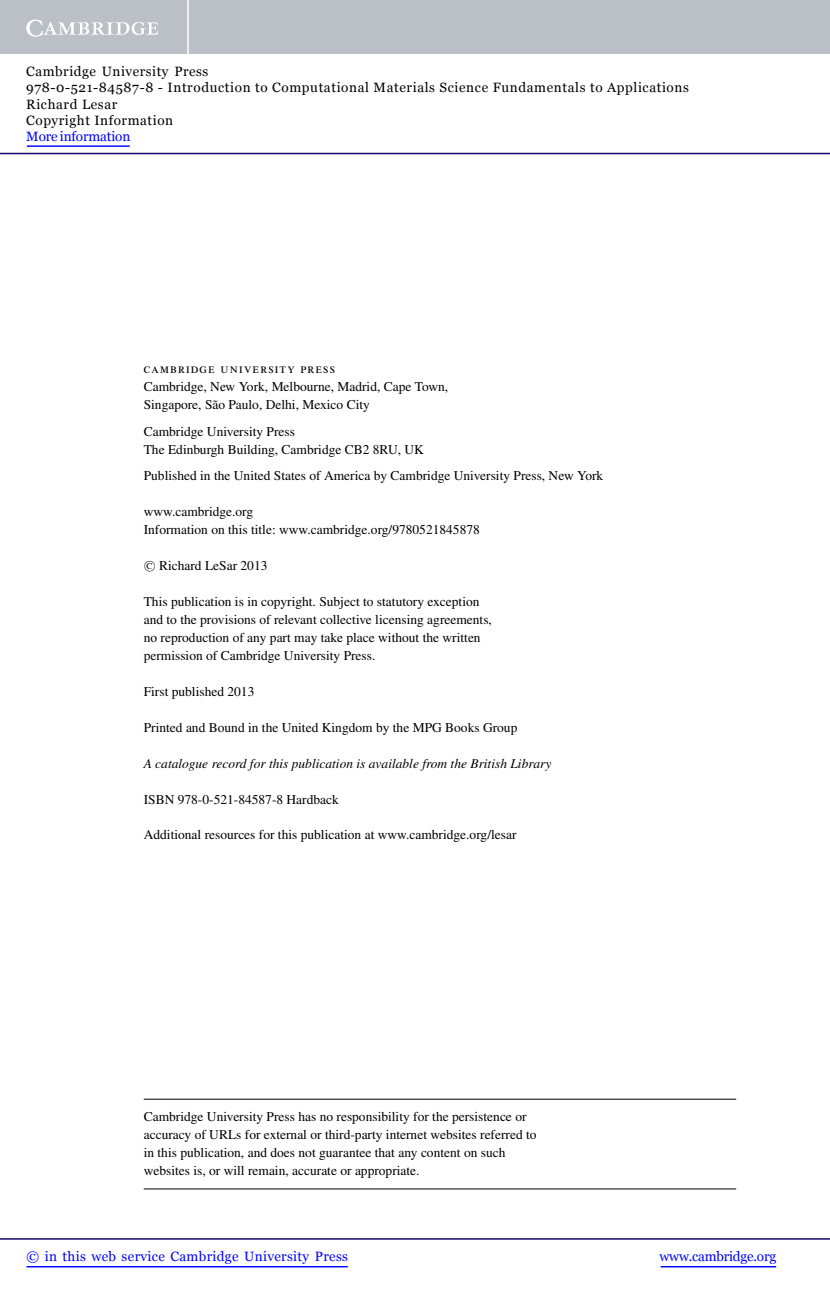
<style>
.page{position:relative;width:830px;height:1290px;background:#fff}
.page>*{position:absolute;margin:0;border:0;box-sizing:border-box;transform-origin:0 0}
.t1{font:13.5px/18px "Times";color:#000}
.t2{font:13.5px/16.2px "Georgia";letter-spacing:.045em;color:#000}
.t3{font:italic 13.5px "Times";color:#000}
.t4{font:13.5px "Georgia";letter-spacing:.025em;color:#00f}
.t5{font:13.5px "Times Roman SC";letter-spacing:.085em;color:#000}
.t6{font:13.5px "Georgia";letter-spacing:-.015em;color:#00f}
.t7{font:13.5px "Georgia";letter-spacing:-.01em;color:#00f}
.s1{font-family:"MTSY";font-size:12px}
.s2{font-size:9px}
</style>
<div class="page">
<hr style="left:144px;top:1098px;width:591px;height:1px;background:#000">
<hr style="left:144px;top:1188px;width:591px;height:1px;background:#000">
<div style="left:0;top:0;width:829px;height:54px;background:#bac0c6"></div>
<svg style="left:26px;top:20px;width:132px;height:17px"></svg>
<hr style="left:187px;top:0;width:2px;height:54px;background:#fff">
<hr style="left:0;top:153px;width:829px;height:1px;background:#150666">
<hr style="left:27px;top:145px;width:103px;height:2px;background:#00f">
<hr style="left:660px;top:1265px;width:115px;height:2px;background:#00f">
<hr style="left:0;top:1237px;width:829px;height:2px;background:#150666">
<hr style="left:26px;top:1265px;width:321px;height:2px;background:#00f">
<p class="t2" style="left:26px;top:63px;width:663px">Cambridge University Press<br>978-0-521-84587-8 - Introduction to Computational Materials Science Fundamentals to Applications Richard Lesar<br>Copyright Information</p>
<p class="t7" style="left:26px;top:129px;width:105px">More information</p>
<p class="t5" style="left:144px;top:363px;width:192px">cambridge university press</p>
<p class="t1" style="left:144px;top:378px;width:306px">Cambridge, New York, Melbourne, Madrid, Cape Town,<br>Singapore, Sao Paulo, Delhi, Mexico City</p>
<p class="t1" style="left:144px;top:392px;width:153px;line-height:27px;text-align:center">˜<br>Cambridge University Press</p>
<p class="t1" style="left:144px;top:437px;width:461px;line-height:26.8px">The Edinburgh Building, Cambridge CB2 8RU, UK<br>Published in the United States of America by Cambridge University Press, New York</p>
<p class="t1" style="left:144px;top:504px;width:337px">www.cambridge.org<br>Information on this title: www.cambridge.org/9780521845878</p>
<p class="t1" style="left:144px;top:558px;width:125px"><span class="s1">-</span><span class="s2">C</span> Richard LeSar 2013</p>
<p class="t1" style="left:144px;top:593px;width:349px">This publication is in copyright. Subject to statutory exception and to the provisions of relevant collective licensing agreements, no reproduction of any part may take place without the written permission of Cambridge University Press.</p>
<p class="t1" style="left:144px;top:683px;width:112px">First published 2013</p>
<p class="t1" style="left:144px;top:719px;width:375px">Printed and Bound in the United Kingdom by the MPG Books Group</p>
<p class="t3" style="left:144px;top:758px;width:409px">A catalogue record for this publication is available from the British Library</p>
<p class="t1" style="left:144px;top:791px;width:196px">ISBN 978-0-521-84587-8 Hardback</p>
<p class="t1" style="left:144px;top:827px;width:374px">Additional resources for this publication at www.cambridge.org/lesar</p>
<p class="t1" style="left:144px;top:1108px;width:394px">Cambridge University Press has no responsibility for the persistence or accuracy of URLs for external or third-party internet websites referred to in this publication, and does not guarantee that any content on such websites is, or will remain, accurate or appropriate.</p>
<p class="t4" style="left:26px;top:1247px;width:323px">© in this web service Cambridge University Press</p>
<p class="t6" style="left:659px;top:1247px;width:118px">www.cambridge.org</p>
</div>
